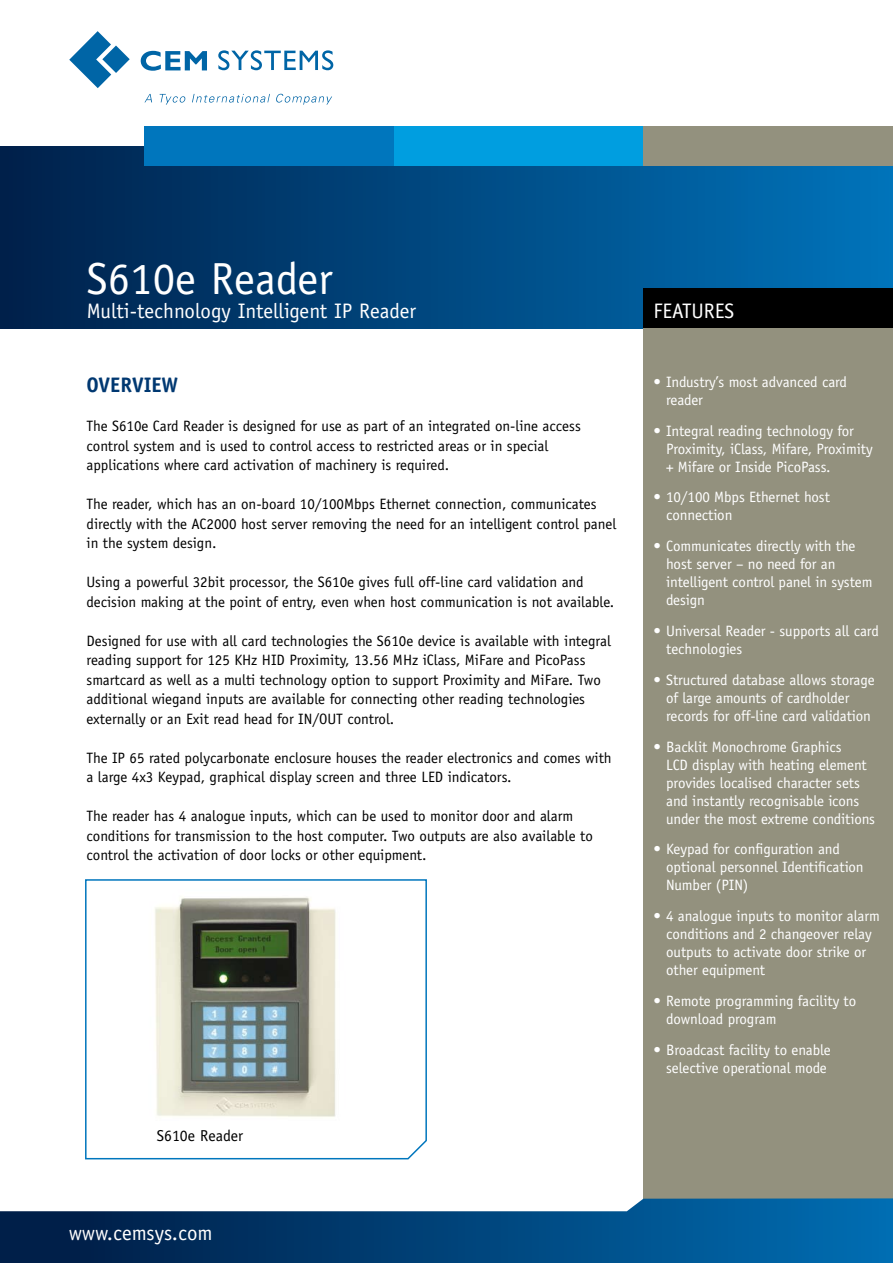
<style>
.page{position:relative;width:893px;height:1263px;background:#fff}
.page>*{position:absolute;margin:0;border:0;box-sizing:border-box;transform-origin:0 0}
.t1{font:45px "Officina Sans";color:#fff}
.t2{font:21px "Officina Sans";color:#fff}
.t3{font:700 21px "Officina Sans";color:#003871}
.t4{font:15.75px "Officina Sans";color:#000}
.t5{font:15px/19.5px "Officina Sans";color:#000}
.t6{font:15px/18px "Officina Sans";letter-spacing:-.005em;color:#fff}
</style>
<div class="page">
<div style="left:0;top:146px;width:893px;height:182px;background:linear-gradient(to right,#00204b,#0072b8)"></div>
<div style="left:643px;top:328px;width:250px;height:882px;background:#93917e"></div>
<svg style="left:0;top:1198px;width:893px;height:65px;background:#25608f"></svg>
<div style="left:145px;top:127px;width:250px;height:39px;background:#0076bd"></div>
<div style="left:395px;top:127px;width:250px;height:39px;background:#009ee0"></div>
<div style="left:643px;top:127px;width:250px;height:39px;background:#93917e"></div>
<div style="left:643px;top:289px;width:250px;height:39px;background:#000"></div>
<svg style="left:85px;top:879px;width:342px;height:281px"></svg>
<svg style="left:218px;top:50px;width:115px;height:20px"></svg>
<svg style="left:141px;top:51px;width:66px;height:20px"></svg>
<svg style="left:69px;top:31px;width:61px;height:57px"></svg>
<svg style="left:144px;top:94px;width:8px;height:8px"></svg>
<svg style="left:160px;top:94px;width:26px;height:11px"></svg>
<svg style="left:192px;top:94px;width:78px;height:9px"></svg>
<svg style="left:276px;top:94px;width:56px;height:11px"></svg>
<h1 class="t1" style="left:87px;top:252px;width:247px">S610e Reader</h1>
<h2 class="t2" style="left:87px;top:298px;width:331px">Multi-technology Intelligent IP Reader</h2>
<h2 class="t3" style="left:87px;top:372px;width:93px">OVERVIEW</h2>
<p class="t5" style="left:87px;top:416px;width:496px">The S610e Card Reader is designed for use as part of an integrated on-line access control system and is used to control access to restricted areas or in special applications where card activation of machinery is required.</p>
<p class="t5" style="left:87px;top:494px;width:531px">The reader, which has an on-board 10/100Mbps Ethernet connection, communicates directly with the AC2000 host server removing the need for an intelligent control panel in the system design.</p>
<p class="t5" style="left:87px;top:572px;width:529px">Using a powerful 32bit processor, the S610e gives full off-line card validation and decision making at the point of entry, even when host communication is not available.</p>
<p class="t5" style="left:87px;top:631px;width:526px">Designed for use with all card technologies the S610e device is available with integral reading support for 125 KHz HID Proximity, 13.56 MHz iClass, MiFare and PicoPass smartcard as well as a multi technology option to support Proximity and MiFare. Two additional wiegand inputs are available for connecting other reading technologies externally or an Exit read head for IN/OUT control.</p>
<p class="t5" style="left:87px;top:748px;width:527px">The IP 65 rated polycarbonate enclosure houses the reader electronics and comes with a large 4x3 Keypad, graphical display screen and three LED indicators.</p>
<p class="t5" style="left:87px;top:806px;width:508px">The reader has 4 analogue inputs, which can be used to monitor door and alarm conditions for transmission to the host computer. Two outputs are also available to control the activation of door locks or other equipment.</p>
<p class="t4" style="left:157px;top:1126px;width:88px">S610e Reader</p>
<h2 class="t2" style="left:69px;top:1220px;width:145px">www.cemsys.com</h2>
<h2 class="t2" style="left:653px;top:298px;width:82px">FEATURES</h2>
<p class="t6" style="left:666px;top:373px;width:182px;text-indent:-13px">• Industry’s most advanced card reader</p>
<p class="t6" style="left:666px;top:422px;width:208px;text-indent:-13px">• Integral reading technology for<br>Proximity, iClass, Mifare, Proximity + Mifare or Inside PicoPass.</p>
<p class="t6" style="left:666px;top:488px;width:165px;text-indent:-13px">• 10/100 Mbps Ethernet host connection</p>
<p class="t6" style="left:666px;top:537px;width:208px;text-indent:-13px">• Communicates directly with the host server – no need for an intelligent control panel in system design</p>
<p class="t6" style="left:666px;top:622px;width:214px;text-indent:-13px">• Universal Reader - supports all card technologies</p>
<p class="t6" style="left:666px;top:671px;width:210px;text-indent:-13px">• Structured database allows storage of large amounts of cardholder records for off-line card validation</p>
<p class="t6" style="left:666px;top:737px;width:210px;text-indent:-13px">• Backlit Monochrome Graphics<br>LCD display with heating element provides localised character sets and instantly recognisable icons under the most extreme conditions</p>
<p class="t6" style="left:666px;top:840px;width:199px;text-indent:-13px">• Keypad for configuration and optional personnel Identification<br>Number (PIN)</p>
<p class="t6" style="left:666px;top:907px;width:215px;text-indent:-13px">• 4 analogue inputs to monitor alarm conditions and 2 changeover relay outputs to activate door strike or other equipment</p>
<p class="t6" style="left:666px;top:992px;width:192px;text-indent:-13px">• Remote programming facility to download program</p>
<p class="t6" style="left:653px;top:1040px;width:179px;text-align:center">• Broadcast facility to enable selective operational mode</p>
</div>
